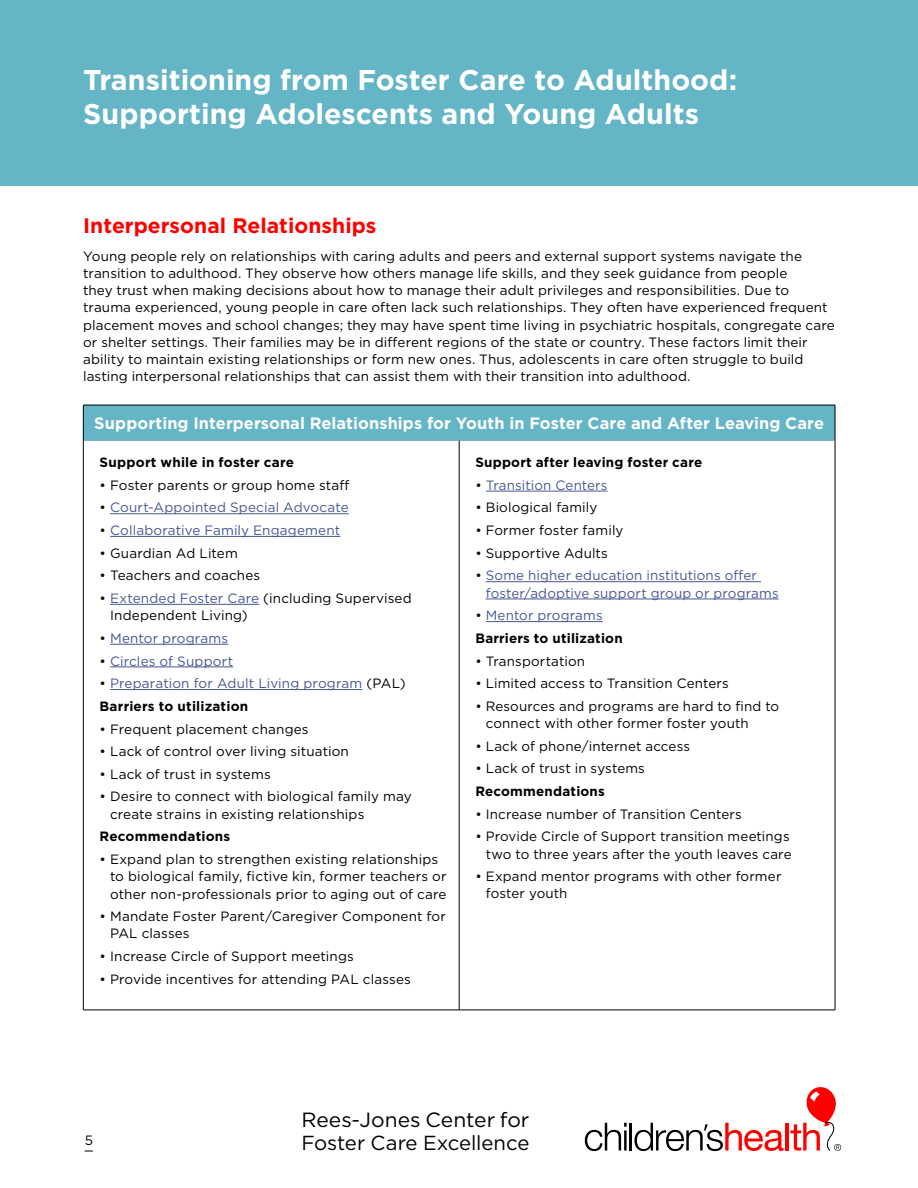
<style>
.page{position:relative;width:918px;height:1188px;background:#fff}
.page>*{position:absolute;margin:0;border:0;box-sizing:border-box;transform-origin:0 0}
.t1{font:700 28.5px/34.2px "Gotham";color:#fff}
.t2{font:700 21px "Gotham";color:#f00}
.t3{font:20.55px "Gotham";color:#000}
.t4{font:20.25px "Gotham";letter-spacing:-.005em;color:#000}
.t5{font:700 16.5px "Gotham";letter-spacing:.005em;color:#fff}
.t6{font:13.5px/17.2px "Gotham";letter-spacing:.01em;color:#000}
.t7{font:13.5px/22.6px "Gotham";letter-spacing:.01em;color:#465792}
.t8{font:700 13.5px/22.6px "Gotham";letter-spacing:.015em;color:#000}
.s1{color:#000}
.s2{color:#465792}
.s3{font-weight:700;color:#000}
.s4{font-weight:400}
.s5{font-weight:400;color:#465792}
</style>
<div class="page">
<div style="left:0;top:0;width:918px;height:186px;background:#64b5c5"></div>
<hr style="left:785px;top:1123px;width:4px;height:28px;background:#f00">
<svg style="left:790px;top:1087px;width:51px;height:64px"></svg>
<svg style="left:585px;top:1123px;width:42px;height:28px"></svg>
<hr style="left:630px;top:1123px;width:2px;height:28px;background:#000">
<svg style="left:634px;top:1123px;width:149px;height:28px"></svg>
<div style="left:83px;top:405px;width:752px;height:35px;background:#64b5c5"></div>
<hr style="left:83px;top:440px;width:1px;height:570px;background:#000">
<hr style="left:459px;top:440px;width:1px;height:570px;background:#000">
<hr style="left:835px;top:440px;width:1px;height:570px;background:#000">
<hr style="left:83px;top:1010px;width:376px;height:1px;background:#000">
<hr style="left:459px;top:1010px;width:376px;height:1px;background:#000">
<hr style="left:84px;top:440px;width:375px;height:1px;background:#89b3c4">
<hr style="left:459px;top:440px;width:376px;height:1px;background:#89b3c4">
<hr style="left:83px;top:405px;width:376px;height:1px;background:#000">
<hr style="left:83px;top:405px;width:1px;height:35px;background:#000">
<hr style="left:459px;top:405px;width:376px;height:1px;background:#000">
<hr style="left:835px;top:405px;width:1px;height:35px;background:#000">
<hr style="left:110px;top:513px;width:239px;height:1px;background:#465792">
<hr style="left:110px;top:536px;width:230px;height:1px;background:#465792">
<hr style="left:110px;top:604px;width:149px;height:1px;background:#465792">
<hr style="left:110px;top:644px;width:118px;height:1px;background:#465792">
<hr style="left:110px;top:667px;width:123px;height:1px;background:#465792">
<hr style="left:110px;top:689px;width:252px;height:1px;background:#465792">
<hr style="left:486px;top:491px;width:122px;height:1px;background:#465792">
<hr style="left:486px;top:581px;width:275px;height:1px;background:#465792">
<hr style="left:486px;top:599px;width:293px;height:1px;background:#465792">
<hr style="left:486px;top:621px;width:117px;height:1px;background:#465792">
<h1 class="t1" style="left:83px;top:63px;width:656px">Transitioning from Foster Care to Adulthood:<br>Supporting Adolescents and Young Adults</h1>
<h2 class="t2" style="left:83px;top:211px;width:295px">Interpersonal Relationships</h2>
<p class="t6" style="left:83px;top:247px;width:753px">Young people rely on relationships with caring adults and peers and external support systems navigate the transition to adulthood. They observe how others manage life skills, and they seek guidance from people<br>they trust when making decisions about how to manage their adult privileges and responsibilities. Due to trauma experienced, young people in care often lack such relationships. They often have experienced frequent placement moves and school changes; they may have spent time living in psychiatric hospitals, congregate care or shelter settings. Their families may be in different regions of the state or country. These factors limit their ability to maintain existing relationships or form new ones. Thus, adolescents in care often struggle to build lasting interpersonal relationships that can assist them with their transition into adulthood.</p>
<p class="t5" style="left:94px;top:412px;width:731px">Supporting Interpersonal Relationships for Youth in Foster Care and After Leaving Care</p>
<p class="t8" style="left:100px;top:451px;width:196px">Support while in foster care</p>
<p class="t6" style="left:100px;top:476px;width:251px">• Foster parents or group home staff</p>
<p class="t7" style="left:100px;top:496px;width:251px"><span class="s1">•</span> Court-Appointed Special Advocate</p>
<p class="t7" style="left:100px;top:519px;width:242px"><span class="s1">•</span> Collaborative Family Engagement</p>
<p class="t6" style="left:100px;top:544px;width:140px">• Guardian Ad Litem</p>
<p class="t6" style="left:100px;top:567px;width:162px">• Teachers and coaches</p>
<p class="t6" style="left:110px;top:589px;width:303px;text-indent:-11px">• <span class="s2">Extended Foster Care</span> (including Supervised<br>Independent Living)</p>
<p class="t7" style="left:100px;top:627px;width:130px"><span class="s1">•</span> Mentor programs</p>
<p class="t7" style="left:100px;top:649px;width:135px"><span class="s1">•</span> Circles of Support</p>
<p class="t7" style="left:100px;top:672px;width:308px"><span class="s1">•</span> Preparation for Adult Living program <span class="s1">(PAL)<br></span><span class="s3">Barriers to utilization</span></p>
<p class="t6" style="left:100px;top:720px;width:211px">• Frequent placement changes</p>
<p class="t6" style="left:100px;top:743px;width:251px">• Lack of control over living situation</p>
<p class="t6" style="left:100px;top:765px;width:173px">• Lack of trust in systems</p>
<p class="t6" style="left:110px;top:788px;width:303px;text-indent:-11px">• Desire to connect with biological family may create strains in existing relationships</p>
<p class="t8" style="left:100px;top:825px;width:132px">Recommendations</p>
<p class="t6" style="left:110px;top:850px;width:338px;text-indent:-11px">• Expand plan to strengthen existing relationships to biological family, fictive kin, former teachers or other non-professionals prior to aging out of care</p>
<p class="t6" style="left:110px;top:908px;width:337px;text-indent:-11px">• Mandate Foster Parent/Caregiver Component for<br>PAL classes</p>
<p class="t6" style="left:100px;top:947px;width:256px">• Increase Circle of Support meetings</p>
<p class="t6" style="left:100px;top:970px;width:313px">• Provide incentives for attending PAL classes</p>
<p class="t8" style="left:475px;top:451px;width:228px">Support after leaving foster care</p>
<p class="t7" style="left:475px;top:473px;width:134px"><span class="s1">•</span> Transition Centers</p>
<p class="t6" style="left:475px;top:499px;width:123px">• Biological family</p>
<p class="t6" style="left:475px;top:521px;width:150px">• Former foster family</p>
<p class="t6" style="left:475px;top:544px;width:134px">• Supportive Adults</p>
<p class="t7" style="left:486px;top:567px;width:294px;line-height:17.2px;text-indent:-10px"><span class="s1">•</span> Some higher education institutions offer foster/adoptive support group or programs</p>
<p class="t8" style="left:475px;top:604px;width:149px"><span class="s4">•</span> <span class="s5">Mentor programs<br></span>Barriers to utilization</p>
<p class="t6" style="left:475px;top:652px;width:111px">• Transportation</p>
<p class="t6" style="left:475px;top:675px;width:255px">• Limited access to Transition Centers</p>
<p class="t6" style="left:486px;top:697px;width:295px;text-indent:-10px">• Resources and programs are hard to find to connect with other former foster youth</p>
<p class="t6" style="left:475px;top:737px;width:216px">• Lack of phone/internet access</p>
<p class="t6" style="left:475px;top:760px;width:171px">• Lack of trust in systems</p>
<p class="t8" style="left:475px;top:780px;width:131px">Recommendations</p>
<p class="t6" style="left:475px;top:805px;width:268px">• Increase number of Transition Centers</p>
<p class="t6" style="left:475px;top:828px;width:318px;text-align:right">• Provide Circle of Support transition meetings two to three years after the youth leaves care</p>
<p class="t6" style="left:486px;top:868px;width:297px;text-indent:-10px">• Expand mentor programs with other former foster youth</p>
<h3 class="t3" style="left:301px;top:1107px;width:230px">Rees-Jones Center for</h3>
<p class="t6" style="left:85px;top:1132px;width:10px">5</p>
<h3 class="t4" style="left:301px;top:1130px;width:230px">Foster Care Excellence</h3>
</div>
